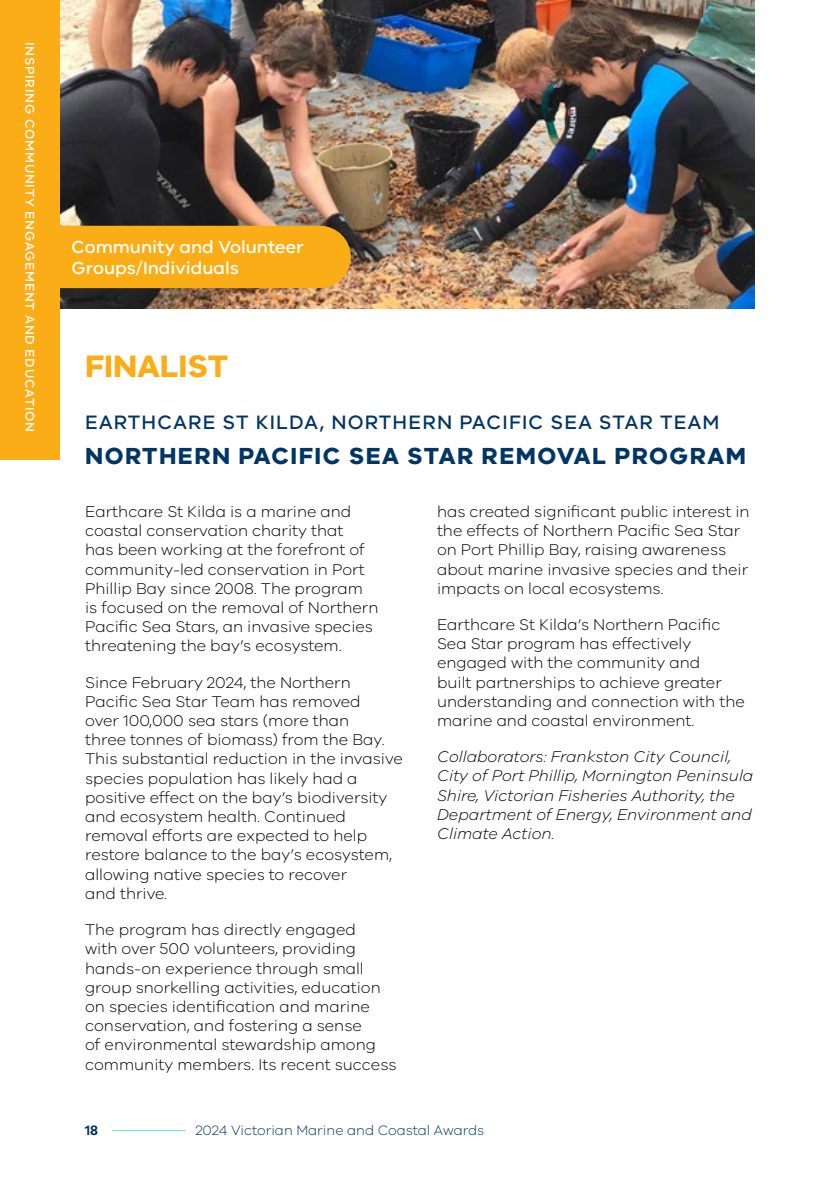
<style>
.page{position:relative;width:840px;height:1191px;background:#fff}
.page>*{position:absolute;margin:0;border:0;box-sizing:border-box;transform-origin:0 0}
.t1{font:700 32px "VIC";color:#fbad18}
.t2{font:700 24px "VIC";letter-spacing:.06em;color:#003665}
.t3{font:500 20px "VIC";letter-spacing:.06em;color:#003665}
.t4{font:500 18px/21.6px "VIC";color:#fff}
.t5{font:300 16px/19.2px "VIC";color:#000}
.t6{font:italic 300 16px/19.2px "VIC";color:#000}
.t7{font:300 14px "VIC";color:#003665}
.t8{font:600 14px "VIC";color:#003665}
.t9{font:500 13px "VIC";letter-spacing:.06em;color:#fff}
</style>
<div class="page">
<img style="left:59px;top:0;width:695px;height:308px">
<div style="left:0;top:0;width:59px;height:459px;background:#fbad18"></div>
<div style="left:59px;top:226px;width:291px;height:62px;background:#fbad18"></div>
<hr style="left:113px;top:1130px;width:72px;height:1px;background:#76cfe7">
<p class="t9" style="left:38px;top:42px;width:390px;rotate:90deg">Inspiring Community Engagement and Education</p>
<p class="t4" style="left:72px;top:235px;width:233px">Community and Volunteer<br>Groups/Individuals</p>
<h1 class="t1" style="left:85px;top:346px;width:144px">FINALIST</h1>
<p class="t3" style="left:85px;top:410px;width:635px">EARTHCARE ST KILDA, NORTHERN PACIFIC SEA STAR TEAM</p>
<h2 class="t2" style="left:85px;top:441px;width:662px">NORTHERN PACIFIC SEA STAR REMOVAL PROGRAM</h2>
<p class="t5" style="left:85px;top:501px;width:295px">Earthcare St Kilda is a marine and coastal conservation charity that<br>has been working at the forefront of community-led conservation in Port Phillip Bay since 2008. The program is focused on the removal of Northern Pacific Sea Stars, an invasive species threatening the bay’s ecosystem.</p>
<p class="t5" style="left:85px;top:672px;width:319px">Since February 2024, the Northern Pacific Sea Star Team has removed<br>over 100,000 sea stars (more than<br>three tonnes of biomass) from the Bay.<br>This substantial reduction in the invasive species population has likely had a positive effect on the bay’s biodiversity and ecosystem health. Continued removal efforts are expected to help restore balance to the bay’s ecosystem, allowing native species to recover<br>and thrive.</p>
<p class="t5" style="left:85px;top:919px;width:312px">The program has directly engaged<br>with over 500 volunteers, providing hands-on experience through small group snorkelling activities, education on species identification and marine conservation, and fostering a sense<br>of environmental stewardship among community members. Its recent success</p>
<p class="t5" style="left:437px;top:501px;width:314px">has created significant public interest in the effects of Northern Pacific Sea Star on Port Phillip Bay, raising awareness about marine invasive species and their impacts on local ecosystems.</p>
<p class="t5" style="left:437px;top:614px;width:309px">Earthcare St Kilda’s Northern Pacific Sea Star program has effectively engaged with the community and<br>built partnerships to achieve greater understanding and connection with the marine and coastal environment.</p>
<p class="t6" style="left:437px;top:746px;width:317px">Collaborators: Frankston City Council, City of Port Phillip, Mornington Peninsula Shire, Victorian Fisheries Authority, the Department of Energy, Environment and Climate Action.</p>
<p class="t8" style="left:85px;top:1122px;width:15px">18</p>
<p class="t7" style="left:195px;top:1122px;width:290px">2024 Victorian Marine and Coastal Awards</p>
</div>
